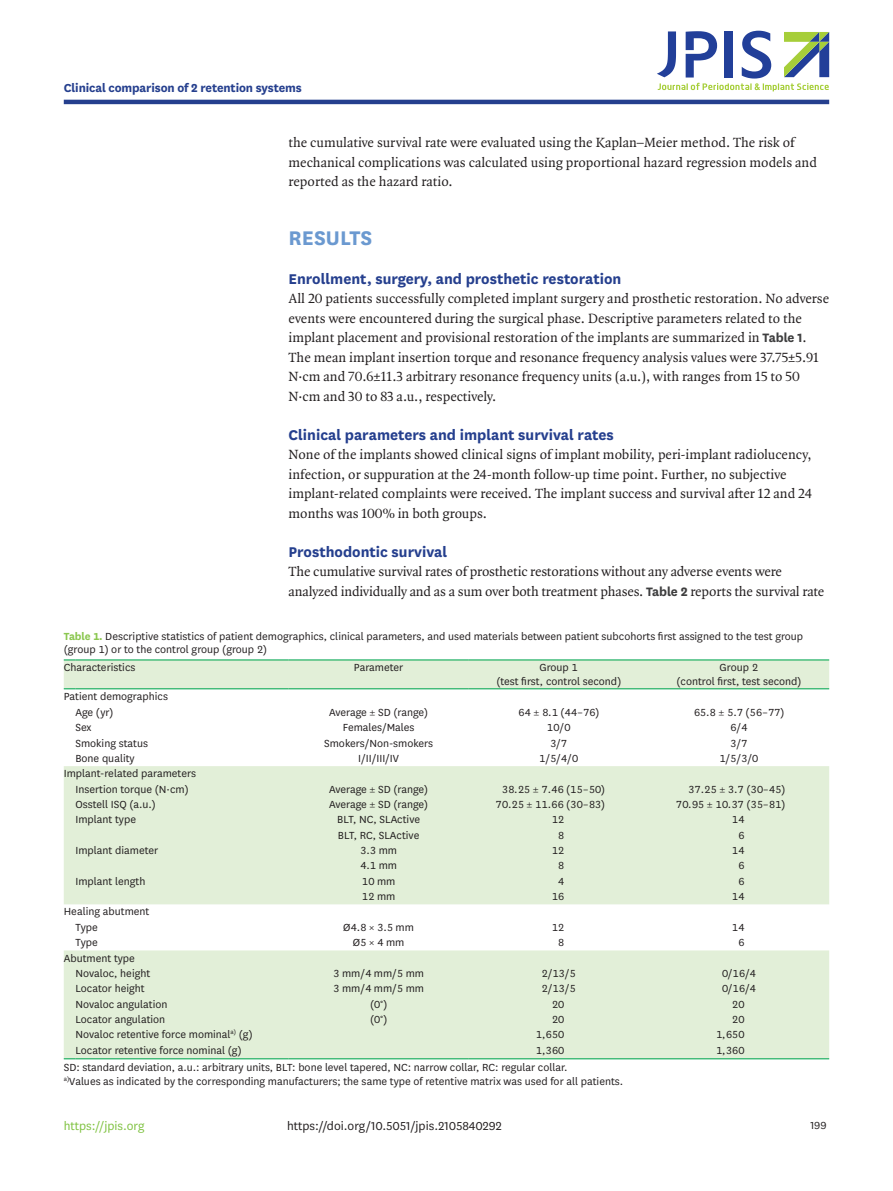
<style>
.page{position:relative;width:893px;height:1191px;background:#fff}
.page>*{position:absolute;margin:0;border:0;box-sizing:border-box;transform-origin:0 0}
.body_title1{font:700 23.1px "National";color:#6b99d0}
.body_title2{font:700 16.5px "National";color:#253f8e}
.body_title2_stacked{font:700 16.5px "National";color:#253f8e}
.body_p_first{font:14.25px/19.5px "Quadraat OT";color:#231f20}
.doi_running_footer{font:13.5px "National";color:#231f20}
.alt-title-type{font:700 13.5px "National";letter-spacing:-.01em;color:#253f8e}
.url{font:13.5px "National";color:#7fc241}
.tbody_entry{font:12px "National";color:#231f20}
.table-wrap_caption{font:12px/13.5px "National";color:#231f20}
.table-wrap-foot_p{font:12px "National";color:#231f20}
.table-wrap-foot_p_fi{font:12px "National";color:#231f20}
.thead_entry{font:12px/13.5px "National";color:#231f20;text-align:center}
.tbody_entry-2{font:12px "National";letter-spacing:-.05em;color:#231f20}
.s1{font-family:"National";font-weight:700;color:#3e3e3f}
.s2{font-weight:700;color:#8bc750}
</style>
<div class="page">
<hr style="left:64px;top:100px;width:765px;height:4px;background:#253f8e">
<svg style="left:657px;top:31px;width:172px;height:60px"></svg>
<svg style="left:64px;top:660px;width:765px;height:398px;fill:#e2efd8"></svg>
<hr style="left:75px;top:659px;width:214px;height:1px;background:#00a54f">
<hr style="left:289px;top:659px;width:180px;height:1px;background:#00a54f">
<hr style="left:469px;top:659px;width:180px;height:1px;background:#00a54f">
<hr style="left:649px;top:659px;width:180px;height:1px;background:#00a54f">
<hr style="left:75px;top:688px;width:214px;height:1px;background:#00a54f">
<hr style="left:289px;top:688px;width:180px;height:1px;background:#00a54f">
<hr style="left:469px;top:688px;width:180px;height:1px;background:#00a54f">
<hr style="left:649px;top:688px;width:180px;height:1px;background:#00a54f">
<hr style="left:75px;top:1058px;width:214px;height:1px;background:#00a54f">
<hr style="left:289px;top:1058px;width:180px;height:1px;background:#00a54f">
<hr style="left:469px;top:1058px;width:180px;height:1px;background:#00a54f">
<hr style="left:649px;top:1058px;width:180px;height:1px;background:#00a54f">
<p class="alt-title-type" style="left:64px;top:78px;width:240px">Clinical comparison of 2 retention systems</p>
<p class="body_p_first" style="left:289px;top:133px;width:530px">the cumulative survival rate were evaluated using the Kaplan–Meier method. The risk of mechanical complications was calculated using proportional hazard regression models and reported as the hazard ratio.</p>
<p class="body_title1" style="left:289px;top:221px;width:85px">RESULTS</p>
<p class="body_title2_stacked" style="left:289px;top:267px;width:334px">Enrollment, surgery, and prosthetic restoration</p>
<p class="body_p_first" style="left:289px;top:289px;width:542px">All 20 patients successfully completed implant surgery and prosthetic restoration. No adverse events were encountered during the surgical phase. Descriptive parameters related to the implant placement and provisional restoration of the implants are summarized in <span class="s1">Table 1</span>.<br>The mean implant insertion torque and resonance frequency analysis values were 37.75±5.91<br>N·cm and 70.6±11.3 arbitrary resonance frequency units (a.u.), with ranges from 15 to 50<br>N·cm and 30 to 83 a.u., respectively.</p>
<p class="body_title2" style="left:289px;top:423px;width:327px">Clinical parameters and implant survival rates</p>
<p class="body_p_first" style="left:289px;top:445px;width:525px">None of the implants showed clinical signs of implant mobility, peri-implant radiolucency, infection, or suppuration at the 24-month follow-up time point. Further, no subjective implant-related complaints were received. The implant success and survival after 12 and 24 months was 100% in both groups.</p>
<p class="body_title2" style="left:289px;top:540px;width:160px">Prosthodontic survival</p>
<p class="body_p_first" style="left:289px;top:562px;width:537px">The cumulative survival rates of prosthetic restorations without any adverse events were analyzed individually and as a sum over both treatment phases. <span class="s1">Table 2</span> reports the survival rate</p>
<p class="table-wrap_caption" style="left:64px;top:629px;width:741px"><span class="s2">Table 1.</span> Descriptive statistics of patient demographics, clinical parameters, and used materials between patient subcohorts first assigned to the test group (group 1) or to the control group (group 2)</p>
<p class="thead_entry" style="left:64px;top:660px;width:73px">Characteristics</p>
<p class="thead_entry" style="left:354px;top:660px;width:51px">Parameter</p>
<p class="thead_entry" style="left:496px;top:660px;width:126px">Group 1<br>(test first, control second)</p>
<p class="thead_entry" style="left:677px;top:660px;width:126px">Group 2<br>(control first, test second)</p>
<p class="tbody_entry" style="left:64px;top:689px;width:106px">Patient demographics</p>
<p class="tbody_entry" style="left:75px;top:704px;width:40px">Age (yr)</p>
<p class="tbody_entry" style="left:329px;top:704px;width:101px">Average ± SD (range)</p>
<p class="tbody_entry" style="left:518px;top:704px;width:83px">64 ± 8.1 (44–76)</p>
<p class="tbody_entry" style="left:694px;top:704px;width:92px">65.8 ± 5.7 (56–77)</p>
<p class="tbody_entry" style="left:75px;top:719px;width:18px">Sex</p>
<p class="tbody_entry" style="left:343px;top:719px;width:73px">Females/Males</p>
<p class="tbody_entry" style="left:547px;top:719px;width:25px">10/0</p>
<p class="tbody_entry" style="left:730px;top:719px;width:19px">6/4</p>
<p class="tbody_entry" style="left:75px;top:735px;width:74px">Smoking status</p>
<p class="tbody_entry" style="left:324px;top:735px;width:110px">Smokers/Non-smokers</p>
<p class="tbody_entry" style="left:550px;top:735px;width:19px">3/7</p>
<p class="tbody_entry" style="left:730px;top:735px;width:19px">3/7</p>
<p class="tbody_entry" style="left:75px;top:750px;width:61px">Bone quality</p>
<p class="tbody_entry" style="left:358px;top:750px;width:42px">I/II/III/IV</p>
<p class="tbody_entry" style="left:539px;top:750px;width:41px">1/5/4/0</p>
<p class="tbody_entry" style="left:719px;top:750px;width:41px">1/5/3/0</p>
<p class="tbody_entry" style="left:64px;top:765px;width:134px">Implant-related parameters</p>
<p class="tbody_entry" style="left:75px;top:781px;width:115px">Insertion torque (N·cm)</p>
<p class="tbody_entry" style="left:329px;top:781px;width:101px">Average ± SD (range)</p>
<p class="tbody_entry" style="left:502px;top:781px;width:105px">38.25 ± 7.46 (15–50)</p>
<p class="tbody_entry" style="left:688px;top:781px;width:99px">37.25 ± 3.7 (30–45)</p>
<p class="tbody_entry" style="left:75px;top:796px;width:82px">Osstell ISQ (a.u.)</p>
<p class="tbody_entry" style="left:329px;top:796px;width:101px">Average ± SD (range)</p>
<p class="tbody_entry-2" style="left:496px;top:796px;width:111px">70.25 ± 11.66 (30–83)</p>
<p class="tbody_entry-2" style="left:676px;top:796px;width:111px">70.95 ± 10.37 (35–81)</p>
<p class="tbody_entry" style="left:75px;top:812px;width:62px">Implant type</p>
<p class="tbody_entry" style="left:337px;top:812px;width:84px">BLT, NC, SLActive</p>
<p class="tbody_entry" style="left:552px;top:812px;width:15px">12</p>
<p class="tbody_entry" style="left:732px;top:812px;width:15px">14</p>
<p class="tbody_entry" style="left:338px;top:827px;width:83px">BLT, RC, SLActive</p>
<p class="tbody_entry" style="left:558px;top:827px;width:8px">8</p>
<p class="tbody_entry" style="left:738px;top:827px;width:8px">6</p>
<p class="tbody_entry" style="left:75px;top:842px;width:84px">Implant diameter</p>
<p class="tbody_entry" style="left:360px;top:842px;width:38px">3.3 mm</p>
<p class="tbody_entry" style="left:552px;top:842px;width:15px">12</p>
<p class="tbody_entry" style="left:732px;top:842px;width:15px">14</p>
<p class="tbody_entry" style="left:360px;top:858px;width:38px">4.1 mm</p>
<p class="tbody_entry" style="left:558px;top:858px;width:8px">8</p>
<p class="tbody_entry" style="left:738px;top:858px;width:8px">6</p>
<p class="tbody_entry" style="left:75px;top:873px;width:71px">Implant length</p>
<p class="tbody_entry" style="left:362px;top:873px;width:35px">10 mm</p>
<p class="tbody_entry" style="left:558px;top:873px;width:8px">4</p>
<p class="tbody_entry" style="left:738px;top:873px;width:8px">6</p>
<p class="tbody_entry" style="left:362px;top:888px;width:35px">12 mm</p>
<p class="tbody_entry" style="left:552px;top:888px;width:15px">16</p>
<p class="tbody_entry" style="left:732px;top:888px;width:15px">14</p>
<p class="tbody_entry" style="left:64px;top:904px;width:87px">Healing abutment</p>
<p class="tbody_entry" style="left:75px;top:919px;width:24px">Type</p>
<p class="tbody_entry" style="left:343px;top:919px;width:72px">Ø4.8 × 3.5 mm</p>
<p class="tbody_entry" style="left:552px;top:919px;width:15px">12</p>
<p class="tbody_entry" style="left:732px;top:919px;width:15px">14</p>
<p class="tbody_entry" style="left:75px;top:934px;width:24px">Type</p>
<p class="tbody_entry" style="left:353px;top:934px;width:53px">Ø5 × 4 mm</p>
<p class="tbody_entry" style="left:558px;top:934px;width:8px">8</p>
<p class="tbody_entry" style="left:738px;top:934px;width:8px">6</p>
<p class="tbody_entry" style="left:64px;top:950px;width:73px">Abutment type</p>
<p class="tbody_entry" style="left:75px;top:965px;width:76px">Novaloc, height</p>
<p class="tbody_entry" style="left:333px;top:965px;width:92px">3 mm/4 mm/5 mm</p>
<p class="tbody_entry" style="left:541px;top:965px;width:36px">2/13/5</p>
<p class="tbody_entry" style="left:722px;top:965px;width:36px">0/16/4</p>
<p class="tbody_entry" style="left:75px;top:980px;width:71px">Locator height</p>
<p class="tbody_entry" style="left:333px;top:980px;width:92px">3 mm/4 mm/5 mm</p>
<p class="tbody_entry" style="left:541px;top:980px;width:36px">2/13/5</p>
<p class="tbody_entry" style="left:722px;top:980px;width:36px">0/16/4</p>
<p class="tbody_entry" style="left:75px;top:996px;width:94px">Novaloc angulation</p>
<p class="tbody_entry" style="left:370px;top:996px;width:19px">(0°)</p>
<p class="tbody_entry" style="left:552px;top:996px;width:15px">20</p>
<p class="tbody_entry" style="left:732px;top:996px;width:15px">20</p>
<p class="tbody_entry" style="left:75px;top:1011px;width:91px">Locator angulation</p>
<p class="tbody_entry" style="left:370px;top:1011px;width:19px">(0°)</p>
<p class="tbody_entry" style="left:552px;top:1011px;width:15px">20</p>
<p class="tbody_entry" style="left:732px;top:1011px;width:15px">20</p>
<p class="tbody_entry" style="left:75px;top:1026px;width:179px">Novaloc retentive force mominal<sup>a)</sup> (g)</p>
<p class="tbody_entry" style="left:536px;top:1026px;width:30px">1,650</p>
<p class="tbody_entry" style="left:716px;top:1026px;width:30px">1,650</p>
<p class="tbody_entry" style="left:75px;top:1042px;width:168px">Locator retentive force nominal (g)</p>
<p class="tbody_entry" style="left:536px;top:1042px;width:30px">1,360</p>
<p class="tbody_entry" style="left:716px;top:1042px;width:30px">1,360</p>
<p class="table-wrap-foot_p_fi" style="left:64px;top:1059px;width:505px">SD: standard deviation, a.u.: arbitrary units, BLT: bone level tapered, NC: narrow collar, RC: regular collar.</p>
<p class="table-wrap-foot_p" style="left:64px;top:1073px;width:561px"><sup>a)</sup>Values as indicated by the corresponding manufacturers; the same type of retentive matrix was used for all patients.</p>
<p class="doi_running_footer" style="left:287px;top:1116px;width:216px">https://doi.org/10.5051/jpis.2105840292</p>
<p class="url" style="left:64px;top:1116px;width:82px">https://jpis.org</p>
<p class="table-wrap_caption" style="left:810px;top:1118px;width:18px">199</p>
</div>
